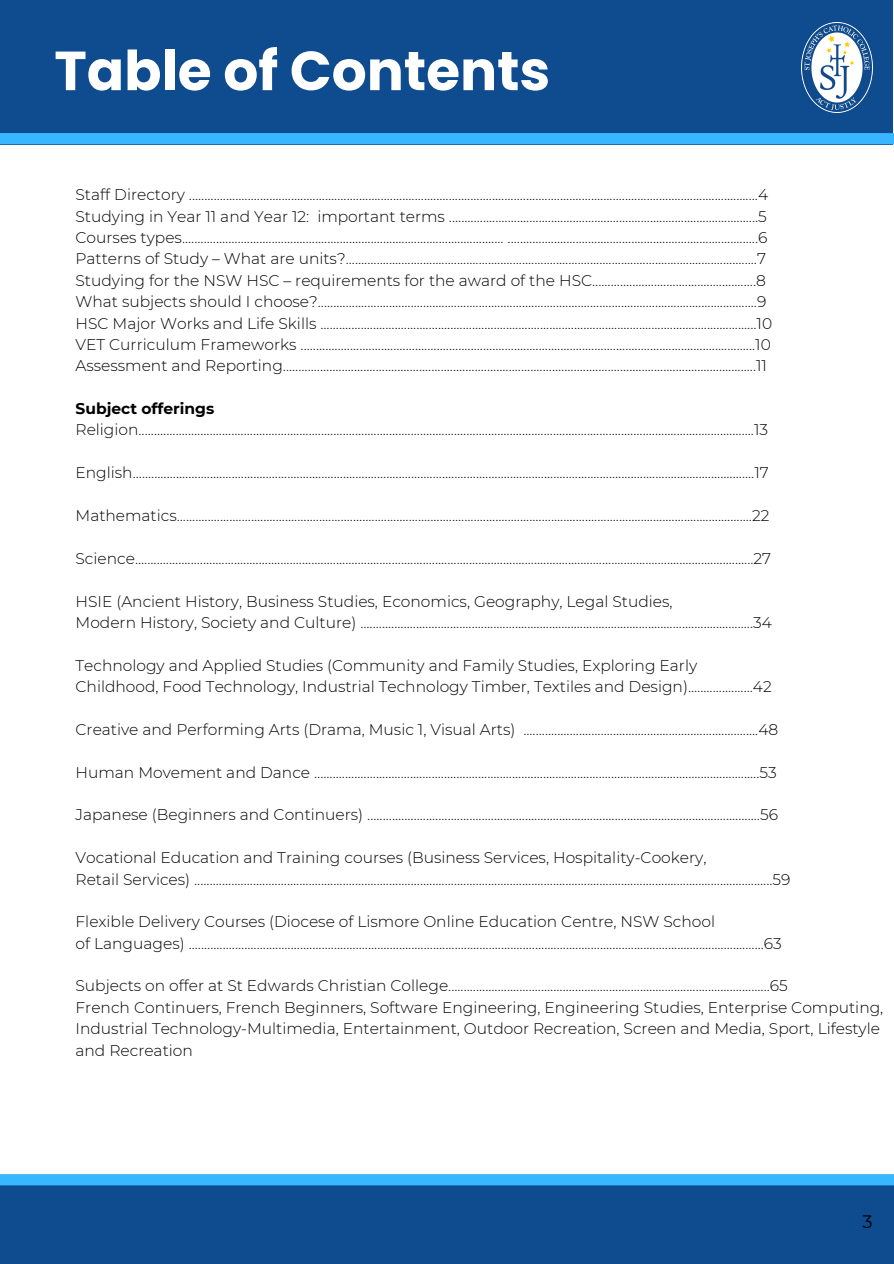
<style>
.page{position:relative;width:894px;height:1264px;background:#fff}
.page>*{position:absolute;margin:0;border:0;box-sizing:border-box;transform-origin:0 0}
.t1{font:700 55.05px "Poppins";color:#fff}
.t2{font:18px "Montserrat";color:#000}
.t3{font:300 15.45px/21.3px "Montserrat";color:#000}
.t4{font:700 15.45px "Montserrat";color:#000}
</style>
<div class="page">
<div style="left:0;top:1183px;width:893px;height:80px;background:#0f4b8f"></div>
<div style="left:0;top:1174px;width:893px;height:11px;background:#38b6ff"></div>
<div style="left:0;top:0;width:892px;height:144px;background:#0f4b8f"></div>
<div style="left:0;top:133px;width:893px;height:11px;background:#38b6ff"></div>
<img style="left:801px;top:22px;width:71px;height:90px">
<h1 class="t1" style="left:54px;top:32px;width:497px">Table of Contents</h1>
<p class="t3" style="left:75px;top:184px;width:694px">Staff Directory ........................................................................................................................................................................................4</p>
<p class="t3" style="left:75px;top:205px;width:692px">Studying in Year 11 and Year 12: important terms ....................................................................................................5</p>
<p class="t3" style="left:75px;top:227px;width:693px">Courses types........................................................................................................ .................................................................................6</p>
<p class="t3" style="left:75px;top:248px;width:691px">Patterns of Study – What are units?.....................................................................................................................................7</p>
<p class="t3" style="left:75px;top:269px;width:691px">Studying for the NSW HSC – requirements for the award of the HSC.....................................................8</p>
<p class="t3" style="left:75px;top:291px;width:692px">What subjects should I choose?..............................................................................................................................................9</p>
<p class="t3" style="left:75px;top:312px;width:698px">HSC Major Works and Life Skills .............................................................................................................................................10</p>
<p class="t3" style="left:75px;top:334px;width:696px">VET Curriculum Frameworks ...................................................................................................................................................10</p>
<p class="t3" style="left:75px;top:355px;width:692px">Assessment and Reporting.........................................................................................................................................................11</p>
<p class="t4" style="left:75px;top:399px;width:140px">Subject offerings</p>
<p class="t3" style="left:75px;top:419px;width:694px">Religion.......................................................................................................................................................................................................13</p>
<p class="t3" style="left:75px;top:462px;width:694px">English.........................................................................................................................................................................................................17</p>
<p class="t3" style="left:75px;top:505px;width:695px">Mathematics..........................................................................................................................................................................................22</p>
<p class="t3" style="left:75px;top:547px;width:697px">Science........................................................................................................................................................................................................27</p>
<p class="t3" style="left:75px;top:590px;width:598px">HSIE (Ancient History, Business Studies, Economics, Geography, Legal Studies,</p>
<p class="t3" style="left:75px;top:611px;width:697px">Modern History, Society and Culture) ...............................................................................................................................34</p>
<p class="t3" style="left:75px;top:654px;width:623px">Technology and Applied Studies (Community and Family Studies, Exploring Early</p>
<p class="t3" style="left:75px;top:676px;width:697px">Childhood, Food Technology, Industrial Technology Timber, Textiles and Design).....................42</p>
<p class="t3" style="left:75px;top:718px;width:704px">Creative and Performing Arts (Drama, Music 1, Visual Arts) ............................................................................48</p>
<p class="t3" style="left:75px;top:761px;width:702px">Human Movement and Dance ................................................................................................................................................53</p>
<p class="t3" style="left:75px;top:804px;width:703px">Japanese (Beginners and Continuers) ...............................................................................................................................56</p>
<p class="t3" style="left:75px;top:847px;width:632px">Vocational Education and Training courses (Business Services, Hospitality-Cookery,</p>
<p class="t3" style="left:75px;top:868px;width:716px">Retail Services) ...........................................................................................................................................................................................59</p>
<p class="t3" style="left:75px;top:911px;width:641px">Flexible Delivery Courses (Diocese of Lismore Online Education Centre, NSW School</p>
<p class="t3" style="left:75px;top:932px;width:707px">of Languages) ..........................................................................................................................................................................................63</p>
<p class="t3" style="left:75px;top:975px;width:713px">Subjects on offer at St Edwards Christian College........................................................................................................65</p>
<p class="t3" style="left:75px;top:996px;width:809px">French Continuers, French Beginners, Software Engineering, Engineering Studies, Enterprise Computing,<br>Industrial Technology-Multimedia, Entertainment, Outdoor Recreation, Screen and Media, Sport, Lifestyle and Recreation</p>
<p class="t2" style="left:862px;top:1210px;width:12px">3</p>
</div>
